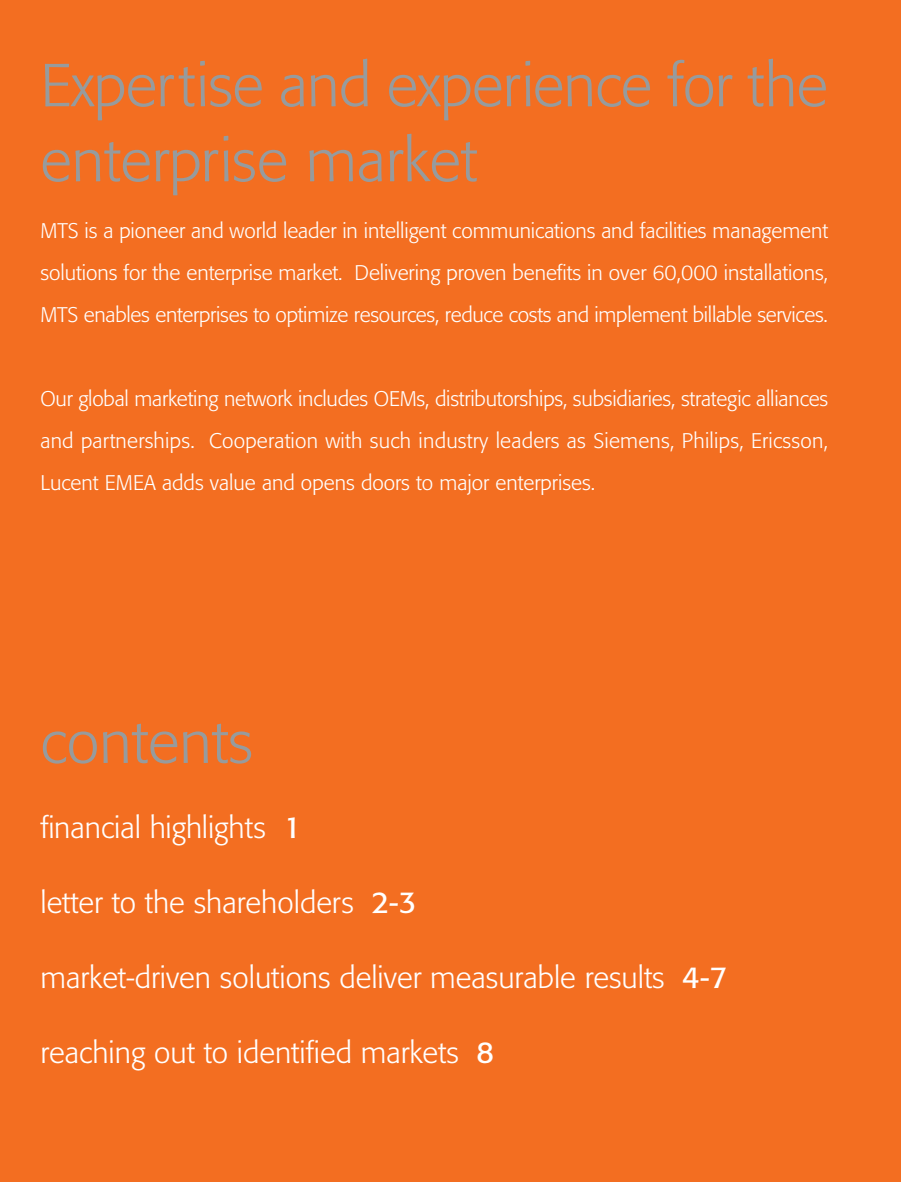
<style>
.page{position:relative;width:902px;height:1182px;background:#f36e21}
.page>*{position:absolute;margin:0;border:0;box-sizing:border-box;transform-origin:0 0}
.t1{font:300 60px/75px "Formata";color:#979b9d}
.t2{font:300 30px "Formata";color:#fff}
.t3{font:300 21px/42px "Formata";letter-spacing:-.005em;color:#fff;text-align:justify}
.s1{font-weight:400}
</style>
<div class="page">
<hr style="left:900px;top:0;width:2px;height:1182px;background:#fff">
<h1 class="t1" style="left:40px;top:52px;width:789px">Expertise and experience for the enterprise market</h1>
<p class="t3" style="left:40px;top:211px;width:789px">MTS is a pioneer and world leader in intelligent communications and facilities management solutions for the enterprise market. Delivering proven benefits in over 60,000 installations, MTS enables enterprises to optimize resources, reduce costs and implement billable services.</p>
<p class="t3" style="left:40px;top:379px;width:789px">Our global marketing network includes OEMs, distributorships, subsidiaries, strategic alliances and partnerships. Cooperation with such industry leaders as Siemens, Philips, Ericsson, Lucent EMEA adds value and opens doors to major enterprises.</p>
<h1 class="t1" style="left:40px;top:709px;width:214px">contents</h1>
<h2 class="t2" style="left:40px;top:814px;width:262px">financial highlights <span class="s1">1</span></h2>
<h2 class="t2" style="left:40px;top:889px;width:377px">letter to the shareholders <span class="s1">2-3</span></h2>
<h2 class="t2" style="left:40px;top:964px;width:688px">market-driven solutions deliver measurable results <span class="s1">4-7</span></h2>
<h2 class="t2" style="left:40px;top:1039px;width:455px">reaching out to identified markets <span class="s1">8</span></h2>
</div>
